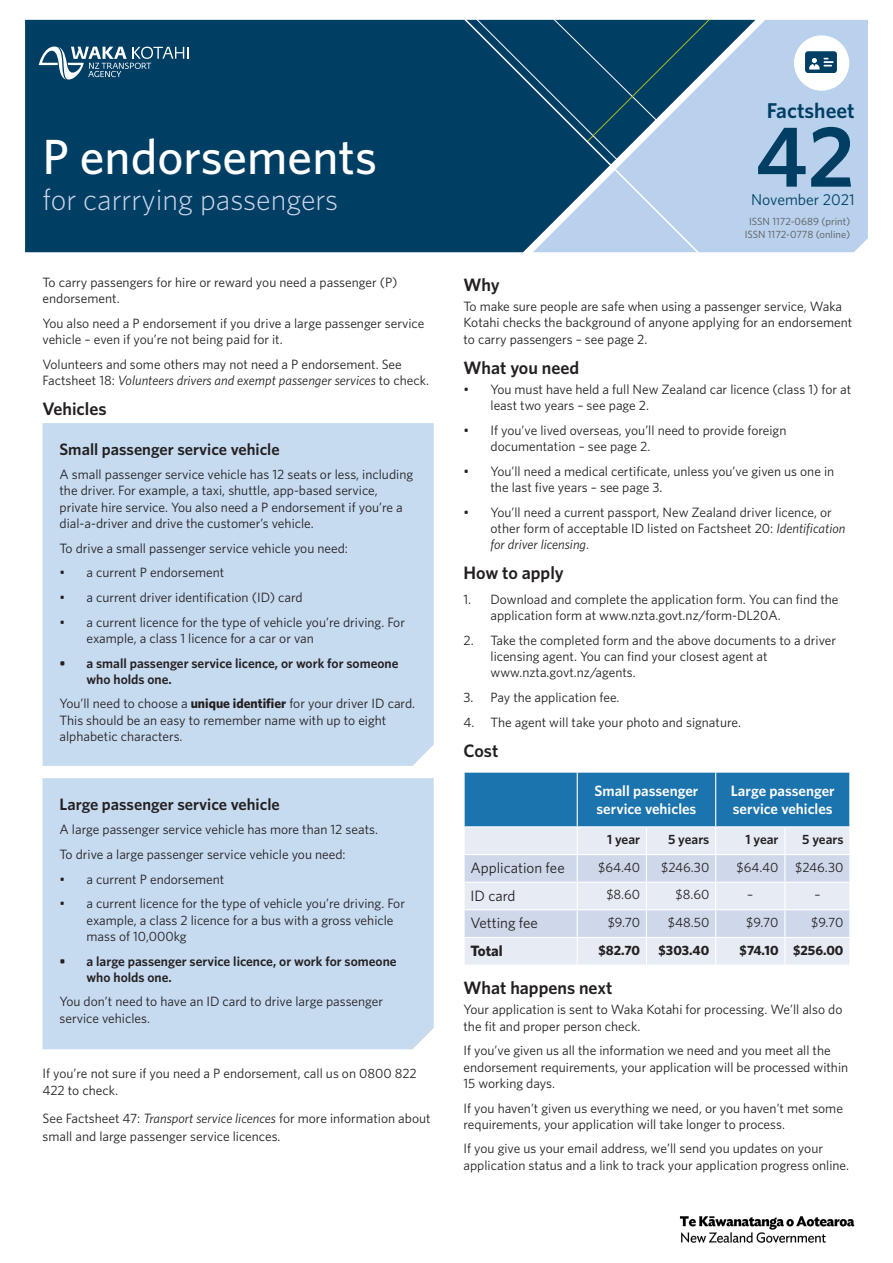
<style>
.page{position:relative;width:893px;height:1263px;background:#fff}
.page>*{position:absolute;margin:0;border:0;box-sizing:border-box;transform-origin:0 0}
.Factsheet{font:600 86.85px "Whitney";color:#003e64}
.Factsheet_Title{font:500 49.5px "Whitney";color:#fff}
.Factsheet_Subtitle{font:300 30px "Whitney";color:#cfd8ea}
.Factsheet-2{font:600 21.45px "Whitney";color:#003e64}
.t1{font:600 18px "Whitney";color:#231f20}
.Body{font:600 16.5px "Whitney";color:#231f20}
.Factsheet_date{font:15.75px "Whitney";color:#003e64}
.Table_heading{font:600 15px/18px "Whitney";color:#fff}
.Table_body{font:15px "Whitney";color:#231f20}
.Table_body-2{font:700 15px "Whitney";color:#231f20}
.Body-2{font:13.5px/16.2px "Whitney";color:#231f20}
.Table_body-3{font:600 13.5px/16.2px "Whitney";color:#231f20}
.Table_body-4{font:13.5px "Whitney";color:#231f20}
.Table_body-5{font:700 13.5px "Whitney";color:#231f20}
.t2{font:10.5px/12.6px "Whitney";color:#57585a;text-align:center}
.s1{font-style:italic}
.s2{font-weight:700}
</style>
<div class="page">
<div style="left:25px;top:20px;width:438px;height:232px;background:#003e64"></div>
<svg style="left:39px;top:47px;width:150px;height:33px;background:#3b6a88"></svg>
<div style="left:702px;top:20px;width:166px;height:232px;background:#b9d1ec"></div>
<svg style="left:702px;top:19px;width:8px;height:205px;background:#91b0cb"></svg>
<svg style="left:463px;top:19px;width:239px;height:234px;background:#3c6d8e"></svg>
<div style="left:794px;top:35px;width:55px;height:56px;background:#fff;border-radius:50%"></div>
<svg style="left:805px;top:51px;width:32px;height:22px"></svg>
<img style="left:679px;top:1216px;width:176px;height:27px">
<svg style="left:464px;top:772px;width:386px;height:192px;background:#a7c5dd"></svg>
<hr style="left:463px;top:854px;width:114px;height:1px;background:#fff">
<hr style="left:463px;top:855px;width:2px;height:27px;background:#fff">
<hr style="left:577px;top:854px;width:69px;height:1px;background:#fff">
<hr style="left:646px;top:854px;width:70px;height:1px;background:#fff">
<hr style="left:716px;top:854px;width:69px;height:1px;background:#fff">
<hr style="left:785px;top:854px;width:65px;height:1px;background:#fff">
<hr style="left:463px;top:883px;width:2px;height:26px;background:#fff">
<hr style="left:463px;top:910px;width:2px;height:27px;background:#fff">
<hr style="left:463px;top:937px;width:114px;height:1px;background:#fff">
<hr style="left:463px;top:938px;width:2px;height:26px;background:#fff">
<hr style="left:577px;top:937px;width:69px;height:1px;background:#fff">
<hr style="left:646px;top:937px;width:70px;height:1px;background:#fff">
<hr style="left:716px;top:937px;width:69px;height:1px;background:#fff">
<hr style="left:785px;top:937px;width:65px;height:1px;background:#fff">
<div style="left:43px;top:423px;width:391px;height:343px;background:#c6daf0"></div>
<div style="left:43px;top:778px;width:391px;height:271px;background:#c6daf0"></div>
<p class="Factsheet_Title" style="left:43px;top:124px;width:336px">P endorsements</p>
<p class="Factsheet_Subtitle" style="left:43px;top:180px;width:297px">for carrrying passengers</p>
<p class="Body-2" style="left:43px;top:274px;width:356px">To carry passengers for hire or reward you need a passenger (P) endorsement.</p>
<p class="Body-2" style="left:43px;top:315px;width:383px">You also need a P endorsement if you drive a large passenger service vehicle – even if you’re not being paid for it.</p>
<p class="Body-2" style="left:43px;top:356px;width:388px">Volunteers and some others may not need a P endorsement. See<br>Factsheet 18: <span class="s1">Volunteers drivers and exempt passenger services</span> to check.</p>
<p class="t1" style="left:43px;top:397px;width:66px">Vehicles</p>
<p class="Body" style="left:60px;top:438px;width:222px">Small passenger service vehicle</p>
<p class="Body-2" style="left:60px;top:466px;width:355px">A small passenger service vehicle has 12 seats or less, including the driver. For example, a taxi, shuttle, app-based service, private hire service. You also need a P endorsement if you’re a dial-a-driver and drive the customer’s vehicle.</p>
<p class="Body-2" style="left:60px;top:539px;width:290px">To drive a small passenger service vehicle you need:</p>
<p class="Body-2" style="left:60px;top:564px;width:166px">• a current P endorsement</p>
<p class="Body-2" style="left:60px;top:589px;width:245px">• a current driver identification (ID) card</p>
<p class="Body-2" style="left:87px;top:613px;width:320px;text-indent:-27px">• a current licence for the type of vehicle you’re driving. For example, a class 1 licence for a car or van</p>
<p class="Table_body-3" style="left:87px;top:654px;width:314px;text-indent:-27px">• a small passenger service licence, or work for someone who holds one.</p>
<p class="Body-2" style="left:60px;top:695px;width:357px">You’ll need to choose a <span class="s2">unique identifier</span> for your driver ID card.<br>This should be an easy to remember name with up to eight alphabetic characters.</p>
<p class="Body" style="left:60px;top:793px;width:222px">Large passenger service vehicle</p>
<p class="Body-2" style="left:60px;top:821px;width:320px">A large passenger service vehicle has more than 12 seats.</p>
<p class="Body-2" style="left:60px;top:846px;width:288px">To drive a large passenger service vehicle you need:</p>
<p class="Body-2" style="left:60px;top:871px;width:166px">• a current P endorsement</p>
<p class="Body-2" style="left:87px;top:895px;width:320px;text-indent:-27px">• a current licence for the type of vehicle you’re driving. For example, a class 2 licence for a bus with a gross vehicle mass of 10,000kg</p>
<p class="Table_body-3" style="left:87px;top:952px;width:312px;text-indent:-27px">• a large passenger service licence, or work for someone who holds one.</p>
<p class="Body-2" style="left:60px;top:993px;width:325px">You don’t need to have an ID card to drive large passenger service vehicles.</p>
<p class="Body-2" style="left:43px;top:1065px;width:376px">If you’re not sure if you need a P endorsement, call us on 0800 822<br>422 to check.</p>
<p class="Body-2" style="left:43px;top:1109px;width:390px;line-height:18px">See Factsheet 47: <span class="s1">Transport service licences</span> for more information about small and large passenger service licences.</p>
<p class="Factsheet-2" style="left:767px;top:96px;width:89px">Factsheet</p>
<p class="Factsheet" style="left:755px;top:99px;width:101px">42</p>
<p class="Factsheet_date" style="left:751px;top:190px;width:105px">November 2021</p>
<p class="t2" style="left:745px;top:215px;width:107px">ISSN 1172-0689 (print)<br>ISSN 1172-0778 (online)</p>
<p class="t1" style="left:463px;top:273px;width:38px">Why</p>
<p class="Body-2" style="left:463px;top:298px;width:390px">To make sure people are safe when using a passenger service, Waka<br>Kotahi checks the background of anyone applying for an endorsement to carry passengers – see page 2.</p>
<p class="t1" style="left:463px;top:356px;width:117px">What you need</p>
<p class="Body-2" style="left:490px;top:381px;width:362px;text-indent:-27px">• You must have held a full New Zealand car licence (class 1) for at least two years – see page 2.</p>
<p class="Body-2" style="left:490px;top:422px;width:297px;text-indent:-27px">• If you’ve lived overseas, you’ll need to provide foreign documentation – see page 2.</p>
<p class="Body-2" style="left:490px;top:463px;width:345px;text-indent:-27px">• You’ll need a medical certificate, unless you’ve given us one in the last five years – see page 3.</p>
<p class="Body-2" style="left:490px;top:504px;width:356px;text-indent:-27px">• You’ll need a current passport, New Zealand driver licence, or other form of acceptable ID listed on Factsheet 20: <span class="s1">Identification for driver licensing</span>.</p>
<p class="t1" style="left:463px;top:561px;width:102px">How to apply</p>
<p class="Body-2" style="left:490px;top:591px;width:349px;text-indent:-27px">1. Download and complete the application form. You can find the application form at www.nzta.govt.nz/form-DL20A.</p>
<p class="Body-2" style="left:490px;top:632px;width:347px;text-indent:-27px">2. Take the completed form and the above documents to a driver licensing agent. You can find your closest agent at www.nzta.govt.nz/agents.</p>
<p class="Body-2" style="left:463px;top:689px;width:158px">3. Pay the application fee.</p>
<p class="Body-2" style="left:463px;top:714px;width:279px">4. The agent will take your photo and signature.</p>
<p class="t1" style="left:463px;top:739px;width:36px">Cost</p>
<p class="Table_heading" style="left:594px;top:782px;width:105px">Small passenger service vehicles</p>
<p class="Table_heading" style="left:731px;top:782px;width:105px">Large passenger service vehicles</p>
<p class="Table_body-3" style="left:607px;top:831px;width:35px">1 year</p>
<p class="Table_body-3" style="left:668px;top:831px;width:43px">5 years</p>
<p class="Table_body-3" style="left:745px;top:831px;width:35px">1 year</p>
<p class="Table_body-3" style="left:802px;top:831px;width:43px">5 years</p>
<p class="Table_body" style="left:470px;top:858px;width:96px">Application fee</p>
<p class="Table_body-4" style="left:598px;top:858px;width:43px">$64.40</p>
<p class="Table_body-4" style="left:661px;top:858px;width:50px">$246.30</p>
<p class="Table_body-4" style="left:737px;top:858px;width:43px">$64.40</p>
<p class="Table_body-4" style="left:795px;top:858px;width:50px">$246.30</p>
<p class="Table_body" style="left:470px;top:885px;width:47px">ID card</p>
<p class="Table_body-4" style="left:606px;top:886px;width:35px">$8.60</p>
<p class="Table_body-4" style="left:676px;top:886px;width:35px">$8.60</p>
<p class="Table_body-4" style="left:747px;top:886px;width:8px">–</p>
<p class="Table_body-4" style="left:814px;top:886px;width:8px">–</p>
<p class="Table_body" style="left:470px;top:913px;width:69px">Vetting fee</p>
<p class="Table_body-4" style="left:608px;top:913px;width:34px">$9.70</p>
<p class="Table_body-4" style="left:668px;top:913px;width:43px">$48.50</p>
<p class="Table_body-4" style="left:746px;top:913px;width:34px">$9.70</p>
<p class="Table_body-4" style="left:811px;top:913px;width:34px">$9.70</p>
<p class="Table_body-2" style="left:470px;top:940px;width:34px">Total</p>
<p class="Table_body-5" style="left:598px;top:941px;width:43px">$82.70</p>
<p class="Table_body-5" style="left:659px;top:941px;width:52px">$303.40</p>
<p class="Table_body-5" style="left:740px;top:941px;width:40px">$74.10</p>
<p class="Table_body-5" style="left:793px;top:941px;width:52px">$256.00</p>
<p class="t1" style="left:463px;top:976px;width:151px">What happens next</p>
<p class="Body-2" style="left:463px;top:1001px;width:380px">Your application is sent to Waka Kotahi for processing. We’ll also do the fit and proper person check.</p>
<p class="Body-2" style="left:463px;top:1042px;width:386px">If you’ve given us all the information we need and you meet all the endorsement requirements, your application will be processed within<br>15 working days.</p>
<p class="Body-2" style="left:463px;top:1099px;width:381px">If you haven’t given us everything we need, or you haven’t met some requirements, your application will take longer to process.</p>
<p class="Body-2" style="left:463px;top:1140px;width:387px">If you give us your email address, we’ll send you updates on your application status and a link to track your application progress online.</p>
</div>
